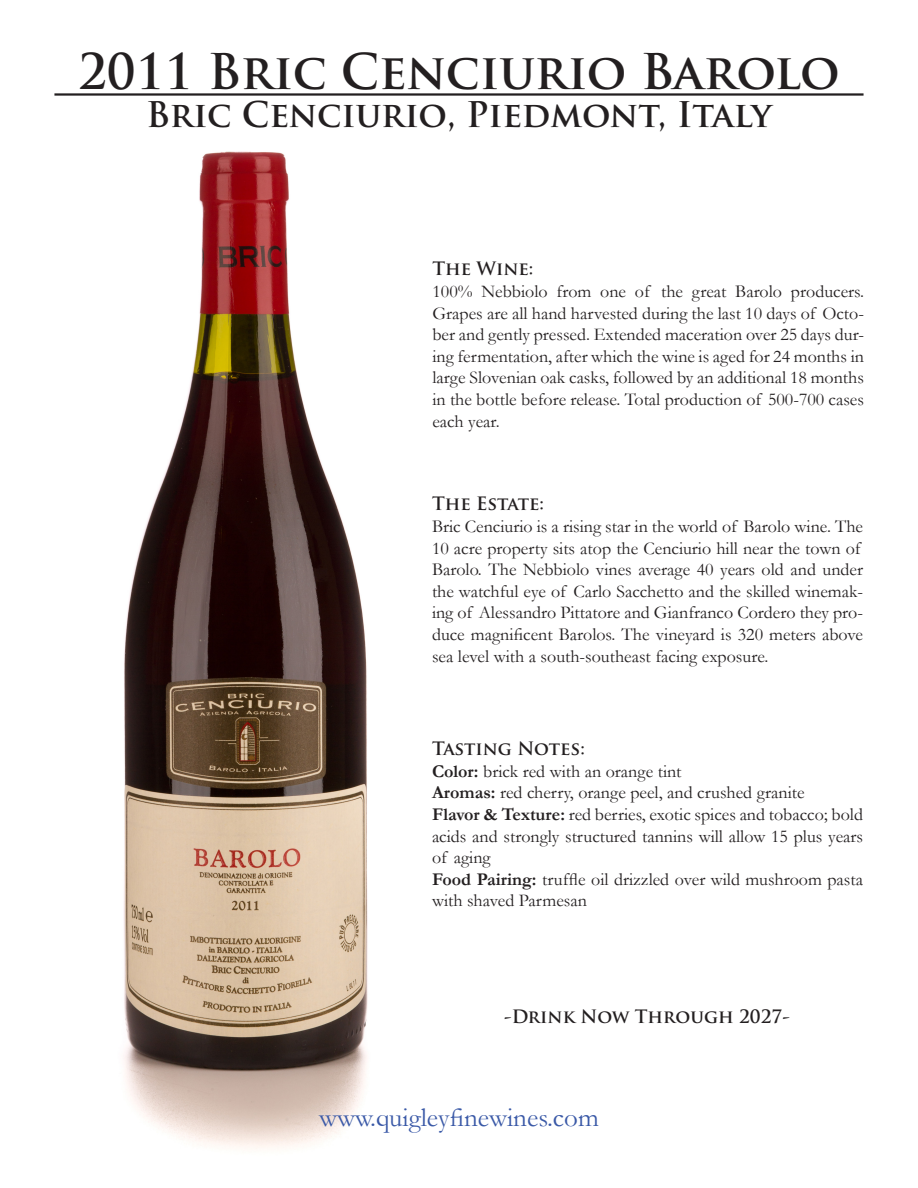
<style>
.page{position:relative;width:918px;height:1188px;background:#fff}
.page>*{position:absolute;margin:0;border:0;box-sizing:border-box;transform-origin:0 0}
.t1{font:700 48px "Trajan Pro";letter-spacing:-.005em;color:#231f20}
.t2{font:700 34.5px "Trajan Pro";letter-spacing:-.005em;color:#231f20}
.t3{font:27px "Garamond";color:#3a59a7}
.t4{font:18px/21.6px "Garamond";color:#231f20;text-align:justify}
.t5{font:700 18px "Trajan Pro";color:#231f20}
.s1{font-weight:700}
</style>
<div class="page">
<img style="left:124px;top:151px;width:244px;height:998px">
<hr style="left:54px;top:93px;width:810px;height:3px;background:#231f20">
<p class="t1" style="left:78px;top:42px;width:763px">2011 Bric Cenciurio Barolo</p>
<p class="t2" style="left:146px;top:93px;width:627px">Bric Cenciurio, Piedmont, Italy</p>
<p class="t5" style="left:432px;top:258px;width:103px">The Wine:</p>
<p class="t4" style="left:432px;top:280px;width:433px">100% Nebbiolo from one of the great Barolo producers.<br>Grapes are all hand harvested during the last 10 days of Octo&shy;ber and gently pressed. Extended maceration over 25 days dur&shy;ing fermentation, after which the wine is aged for 24 months in large Slovenian oak casks, followed by an additional 18 months in the bottle before release. Total production of 500-700 cases each year.</p>
<p class="t5" style="left:432px;top:493px;width:114px">The Estate:</p>
<p class="t4" style="left:432px;top:515px;width:433px;text-align:left">Bric Cenciurio is a rising star in the world of Barolo wine. The 10 acre property sits atop the Cenciurio hill near the town of Barolo. The Nebbiolo vines average 40 years old and under the watchful eye of Carlo Sacchetto and the skilled winemak&shy;ing of Alessandro Pittatore and Gianfranco Cordero they pro&shy;duce magnificent Barolos. The vineyard is 320 meters above sea level with a south-southeast facing exposure.</p>
<p class="t5" style="left:432px;top:737px;width:154px">Tasting Notes:</p>
<p class="t4" style="left:432px;top:760px;width:251px"><span class="s1">Color:</span> brick red with an orange tint</p>
<p class="t4" style="left:432px;top:782px;width:374px"><span class="s1">Aromas:</span> red cherry, orange peel, and crushed granite</p>
<p class="t4" style="left:432px;top:803px;width:433px"><span class="s1">Flavor &amp; Texture:</span> red berries, exotic spices and tobacco; bold acids and strongly structured tannins will allow 15 plus years of aging</p>
<p class="t4" style="left:432px;top:868px;width:433px"><span class="s1">Food Pairing:</span> truffle oil drizzled over wild mushroom pasta with shaved Parmesan</p>
<p class="t5" style="left:504px;top:1006px;width:287px">-Drink Now Through 2027-</p>
<p class="t3" style="left:319px;top:1101px;width:281px">www.quigleyfinewines.com</p>
</div>
